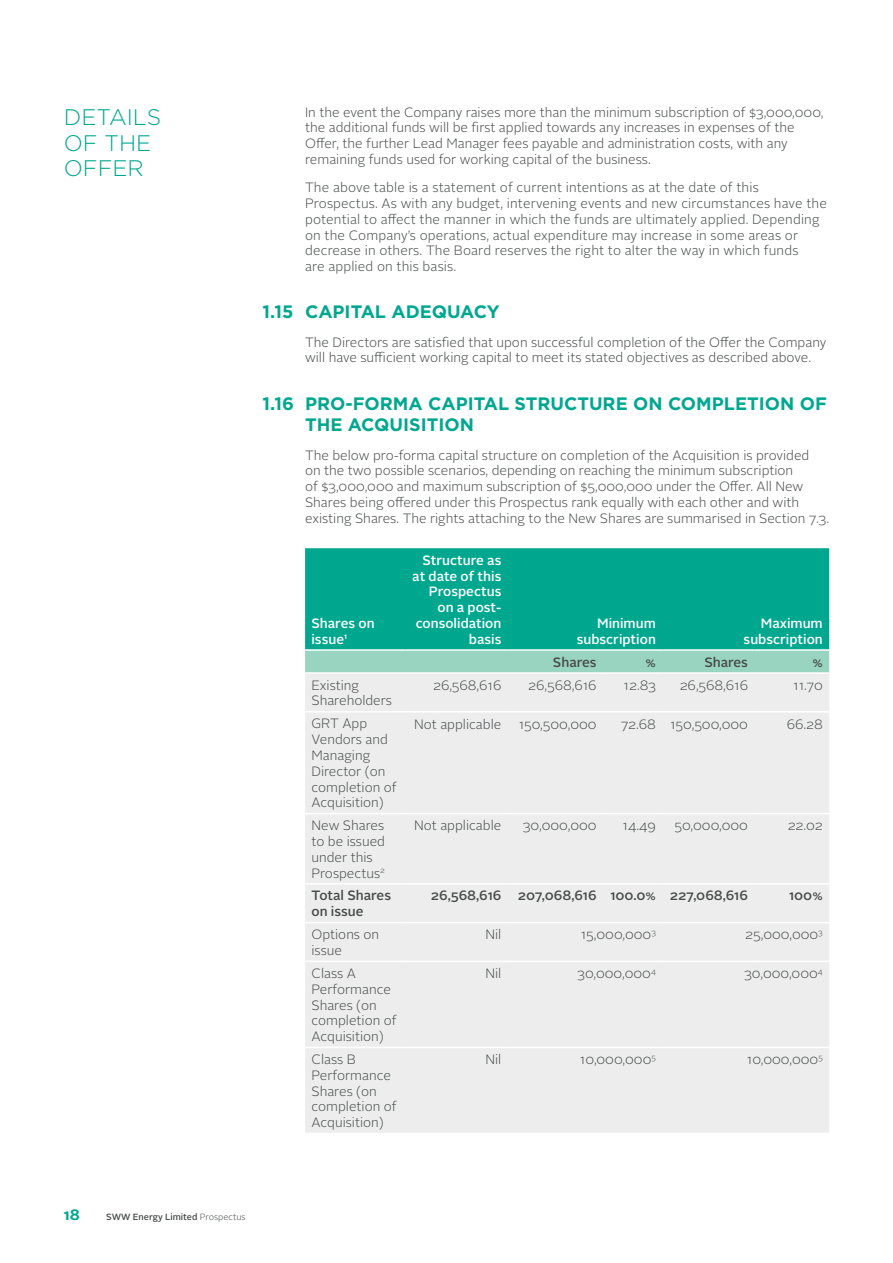
<style>
.page{position:relative;width:893px;height:1263px;background:#fff}
.page>*{position:absolute;margin:0;border:0;box-sizing:border-box;transform-origin:0 0}
.t1{font:300 22.5px/25.5px "Gotham";color:#00a78f}
.t2{font:700 18px/21.6px "Gotham";color:#00a78f}
.t3{font:700 15px "Alright Sans";color:#00a78f}
.t4{font:300 13.5px/15.8px "Alright Sans";color:#474b4a}
.t5{font:500 13.5px/15.8px "Alright Sans";color:#fff;text-align:right}
.t6{font:500 13.5px/15.8px "Alright Sans";color:#474b4a}
.t7{font:500 9px "Alright Sans";color:#474b4a}
.s1{font-weight:300}
</style>
<div class="page">
<div style="left:305px;top:548px;width:524px;height:101px;background:#00a78f"></div>
<div style="left:305px;top:651px;width:524px;height:21px;background:#99d4c0"></div>
<div style="left:305px;top:674px;width:524px;height:459px;background:#ededee"></div>
<hr style="left:305px;top:711px;width:101px;height:1px;background:#fff">
<hr style="left:406px;top:711px;width:102px;height:1px;background:#fff">
<hr style="left:508px;top:711px;width:95px;height:1px;background:#fff">
<hr style="left:603px;top:711px;width:59px;height:1px;background:#fff">
<hr style="left:662px;top:711px;width:92px;height:1px;background:#fff">
<hr style="left:754px;top:711px;width:75px;height:1px;background:#fff">
<hr style="left:305px;top:813px;width:101px;height:1px;background:#fff">
<hr style="left:406px;top:813px;width:102px;height:1px;background:#fff">
<hr style="left:508px;top:813px;width:95px;height:1px;background:#fff">
<hr style="left:603px;top:813px;width:59px;height:1px;background:#fff">
<hr style="left:662px;top:813px;width:92px;height:1px;background:#fff">
<hr style="left:754px;top:813px;width:75px;height:1px;background:#fff">
<hr style="left:305px;top:883px;width:101px;height:1px;background:#fff">
<hr style="left:406px;top:883px;width:102px;height:1px;background:#fff">
<hr style="left:508px;top:883px;width:95px;height:1px;background:#fff">
<hr style="left:603px;top:883px;width:59px;height:1px;background:#fff">
<hr style="left:662px;top:883px;width:92px;height:1px;background:#fff">
<hr style="left:754px;top:883px;width:75px;height:1px;background:#fff">
<hr style="left:305px;top:922px;width:101px;height:1px;background:#fff">
<hr style="left:406px;top:922px;width:102px;height:1px;background:#fff">
<hr style="left:305px;top:961px;width:101px;height:1px;background:#fff">
<hr style="left:406px;top:961px;width:102px;height:1px;background:#fff">
<hr style="left:305px;top:1047px;width:101px;height:1px;background:#fff">
<hr style="left:406px;top:1047px;width:102px;height:1px;background:#fff">
<hr style="left:508px;top:922px;width:95px;height:1px;background:#fff">
<hr style="left:603px;top:922px;width:59px;height:1px;background:#fff">
<hr style="left:508px;top:961px;width:95px;height:1px;background:#fff">
<hr style="left:603px;top:961px;width:59px;height:1px;background:#fff">
<hr style="left:508px;top:1047px;width:95px;height:1px;background:#fff">
<hr style="left:603px;top:1047px;width:59px;height:1px;background:#fff">
<hr style="left:662px;top:922px;width:92px;height:1px;background:#fff">
<hr style="left:754px;top:922px;width:75px;height:1px;background:#fff">
<hr style="left:662px;top:961px;width:92px;height:1px;background:#fff">
<hr style="left:754px;top:961px;width:75px;height:1px;background:#fff">
<hr style="left:662px;top:1047px;width:92px;height:1px;background:#fff">
<hr style="left:754px;top:1047px;width:75px;height:1px;background:#fff">
<h1 class="t1" style="left:64px;top:104px;width:99px">DETAILS<br>OF THE<br>OFFER</h1>
<p class="t4" style="left:305px;top:104px;width:520px">In the event the Company raises more than the minimum subscription of $3,000,000, the additional funds will be first applied towards any increases in expenses of the Offer, the further Lead Manager fees payable and administration costs, with any remaining funds used for working capital of the business.</p>
<p class="t4" style="left:305px;top:180px;width:523px">The above table is a statement of current intentions as at the date of this Prospectus. As with any budget, intervening events and new circumstances have the potential to affect the manner in which the funds are ultimately applied. Depending on the Company’s operations, actual expenditure may increase in some areas or decrease in others. The Board reserves the right to alter the way in which funds<br>are applied on this basis.</p>
<h2 class="t2" style="left:263px;top:301px;width:239px">1.15 CAPITAL ADEQUACY</h2>
<p class="t4" style="left:305px;top:334px;width:523px">The Directors are satisfied that upon successful completion of the Offer the Company will have sufficient working capital to meet its stated objectives as described above.</p>
<h2 class="t2" style="left:305px;top:392px;width:523px;text-indent:-43px">1.16 PRO-FORMA CAPITAL STRUCTURE ON COMPLETION OF<br>THE ACQUISITION</h2>
<p class="t4" style="left:305px;top:447px;width:526px">The below pro-forma capital structure on completion of the Acquisition is provided<br>on the two possible scenarios, depending on reaching the minimum subscription<br>of $3,000,000 and maximum subscription of $5,000,000 under the Offer. All New Shares being offered under this Prospectus rank equally with each other and with existing Shares. The rights attaching to the New Shares are summarised in Section 7.3.</p>
<p class="t5" style="left:311px;top:615px;width:65px;text-align:left">Shares on issue<sup>1</sup></p>
<p class="t5" style="left:412px;top:552px;width:91px">Structure as at date of this<br>Prospectus on a post&shy;consolidation basis</p>
<p class="t5" style="left:577px;top:615px;width:81px">Minimum subscription</p>
<p class="t5" style="left:744px;top:615px;width:81px">Maximum subscription</p>
<p class="t6" style="left:553px;top:654px;width:45px">Shares</p>
<p class="t6" style="left:645px;top:654px;width:12px">%</p>
<p class="t6" style="left:704px;top:654px;width:45px">Shares</p>
<p class="t6" style="left:812px;top:654px;width:12px">%</p>
<p class="t4" style="left:311px;top:677px;width:82px">Existing<br>Shareholders</p>
<p class="t4" style="left:433px;top:677px;width:70px">26,568,616</p>
<p class="t4" style="left:528px;top:677px;width:70px">26,568,616</p>
<p class="t4" style="left:624px;top:677px;width:34px">12.83</p>
<p class="t4" style="left:680px;top:677px;width:70px">26,568,616</p>
<p class="t4" style="left:793px;top:677px;width:31px">11.70</p>
<p class="t4" style="left:311px;top:716px;width:87px">GRT App<br>Vendors and<br>Managing<br>Director (on completion of<br>Acquisition)</p>
<p class="t4" style="left:414px;top:716px;width:89px">Not applicable</p>
<p class="t4" style="left:519px;top:716px;width:79px">150,500,000</p>
<p class="t4" style="left:621px;top:716px;width:129px">72.68 150,500,000</p>
<p class="t4" style="left:787px;top:716px;width:38px">66.28</p>
<p class="t4" style="left:311px;top:818px;width:75px">New Shares to be issued under this<br>Prospectus<sup>2</sup></p>
<p class="t4" style="left:414px;top:818px;width:89px">Not applicable</p>
<p class="t4" style="left:523px;top:818px;width:75px">30,000,000</p>
<p class="t4" style="left:622px;top:818px;width:35px">14.49</p>
<p class="t4" style="left:674px;top:818px;width:75px">50,000,000</p>
<p class="t4" style="left:788px;top:818px;width:37px">22.02</p>
<p class="t6" style="left:311px;top:888px;width:81px">Total Shares on issue</p>
<p class="t6" style="left:431px;top:888px;width:319px">26,568,616 207,068,616 100.0% 227,068,616</p>
<p class="t6" style="left:789px;top:888px;width:35px">100%</p>
<p class="t4" style="left:311px;top:927px;width:69px">Options on issue</p>
<p class="t4" style="left:485px;top:927px;width:17px">Nil</p>
<p class="t4" style="left:581px;top:927px;width:77px">15,000,000<sup>3</sup></p>
<p class="t4" style="left:745px;top:927px;width:79px">25,000,000<sup>3</sup></p>
<p class="t4" style="left:311px;top:966px;width:87px">Class A<br>Performance<br>Shares (on completion of<br>Acquisition)</p>
<p class="t4" style="left:485px;top:966px;width:17px">Nil</p>
<p class="t4" style="left:577px;top:966px;width:80px">30,000,000<sup>4</sup></p>
<p class="t4" style="left:744px;top:966px;width:80px">30,000,000<sup>4</sup></p>
<p class="t4" style="left:311px;top:1052px;width:87px">Class B<br>Performance<br>Shares (on completion of<br>Acquisition)</p>
<p class="t4" style="left:485px;top:1052px;width:17px">Nil</p>
<p class="t4" style="left:580px;top:1052px;width:77px">10,000,000<sup>5</sup></p>
<p class="t4" style="left:747px;top:1052px;width:77px">10,000,000<sup>5</sup></p>
<p class="t3" style="left:64px;top:1205px;width:18px">18</p>
<p class="t7" style="left:106px;top:1211px;width:141px">SWW Energy Limited <span class="s1">Prospectus</span></p>
</div>
